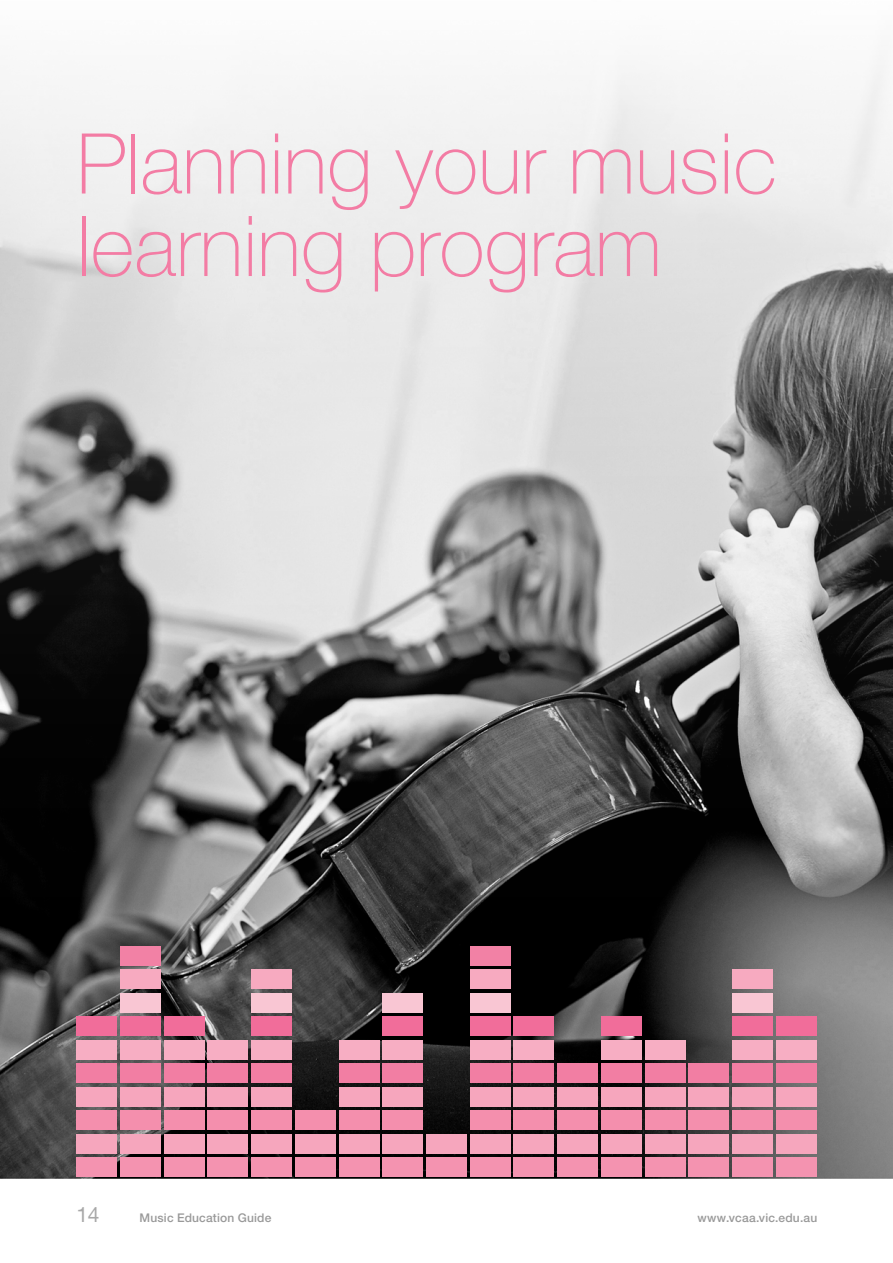
<style>
.page{position:relative;width:893px;height:1263px;background:#fff}
.page>*{position:absolute;margin:0;border:0;box-sizing:border-box;transform-origin:0 0}
.Header_01_pink{font:100 84px/82.5px "Helvetica Neue LT";color:#f37ca4}
.t1{font:21px "Helvetica Neue LT";color:#a8a8a8}
.t2{font:500 12px "Helvetica Neue LT";letter-spacing:.015em;color:#999}
</style>
<div class="page">
<img style="left:0;top:60px;width:893px;height:1119px">
<div style="left:120px;top:946px;width:41px;height:19px;background:#f281a5"></div>
<div style="left:120px;top:970px;width:41px;height:19px;background:#f7aac0"></div>
<div style="left:120px;top:993px;width:41px;height:19px;background:#f9c6d3"></div>
<div style="left:120px;top:1017px;width:41px;height:19px;background:#f16d9a"></div>
<div style="left:120px;top:1040px;width:41px;height:19px;background:#f7aec3"></div>
<div style="left:120px;top:1063px;width:41px;height:20px;background:#f27ea3"></div>
<div style="left:120px;top:1087px;width:41px;height:19px;background:#f6a6bd"></div>
<div style="left:120px;top:1110px;width:41px;height:20px;background:#f48fad"></div>
<div style="left:120px;top:1134px;width:41px;height:19px;background:#f6a6bd"></div>
<div style="left:120px;top:1157px;width:41px;height:19px;background:#f493b0"></div>
<div style="left:164px;top:1017px;width:40px;height:19px;background:#f16d9a"></div>
<div style="left:164px;top:1040px;width:40px;height:19px;background:#f7aec3"></div>
<div style="left:164px;top:1063px;width:40px;height:20px;background:#f27ea3"></div>
<div style="left:164px;top:1087px;width:40px;height:19px;background:#f6a6bd"></div>
<div style="left:164px;top:1110px;width:40px;height:20px;background:#f48fad"></div>
<div style="left:164px;top:1134px;width:40px;height:19px;background:#f6a6bd"></div>
<div style="left:164px;top:1157px;width:40px;height:19px;background:#f493b0"></div>
<div style="left:208px;top:1040px;width:40px;height:19px;background:#f7aec3"></div>
<div style="left:208px;top:1063px;width:40px;height:20px;background:#f27ea3"></div>
<div style="left:208px;top:1087px;width:40px;height:19px;background:#f6a6bd"></div>
<div style="left:208px;top:1110px;width:40px;height:20px;background:#f48fad"></div>
<div style="left:208px;top:1134px;width:40px;height:19px;background:#f6a6bd"></div>
<div style="left:208px;top:1157px;width:40px;height:19px;background:#f493b0"></div>
<div style="left:251px;top:970px;width:41px;height:19px;background:#f7aac0"></div>
<div style="left:251px;top:993px;width:41px;height:19px;background:#f9c6d3"></div>
<div style="left:251px;top:1017px;width:41px;height:19px;background:#f16d9a"></div>
<div style="left:251px;top:1040px;width:41px;height:19px;background:#f7aec3"></div>
<div style="left:251px;top:1063px;width:41px;height:20px;background:#f27ea3"></div>
<div style="left:251px;top:1087px;width:41px;height:19px;background:#f6a6bd"></div>
<div style="left:251px;top:1110px;width:41px;height:20px;background:#f48fad"></div>
<div style="left:251px;top:1134px;width:41px;height:19px;background:#f6a6bd"></div>
<div style="left:251px;top:1157px;width:41px;height:19px;background:#f493b0"></div>
<div style="left:295px;top:1110px;width:41px;height:20px;background:#f48fad"></div>
<div style="left:295px;top:1134px;width:41px;height:19px;background:#f6a6bd"></div>
<div style="left:295px;top:1157px;width:41px;height:19px;background:#f493b0"></div>
<div style="left:339px;top:1040px;width:40px;height:19px;background:#f7aec3"></div>
<div style="left:339px;top:1063px;width:40px;height:20px;background:#f27ea3"></div>
<div style="left:339px;top:1087px;width:40px;height:19px;background:#f6a6bd"></div>
<div style="left:339px;top:1110px;width:40px;height:20px;background:#f48fad"></div>
<div style="left:339px;top:1134px;width:40px;height:19px;background:#f6a6bd"></div>
<div style="left:339px;top:1157px;width:40px;height:19px;background:#f493b0"></div>
<div style="left:383px;top:993px;width:40px;height:19px;background:#f9c6d3"></div>
<div style="left:383px;top:1017px;width:40px;height:19px;background:#f16d9a"></div>
<div style="left:383px;top:1040px;width:40px;height:19px;background:#f7aec3"></div>
<div style="left:383px;top:1063px;width:40px;height:20px;background:#f27ea3"></div>
<div style="left:383px;top:1087px;width:40px;height:19px;background:#f6a6bd"></div>
<div style="left:383px;top:1110px;width:40px;height:20px;background:#f48fad"></div>
<div style="left:383px;top:1134px;width:40px;height:19px;background:#f6a6bd"></div>
<div style="left:383px;top:1157px;width:40px;height:19px;background:#f493b0"></div>
<div style="left:426px;top:1134px;width:41px;height:19px;background:#f6a6bd"></div>
<div style="left:426px;top:1157px;width:41px;height:19px;background:#f493b0"></div>
<div style="left:470px;top:946px;width:40px;height:19px;background:#f281a5"></div>
<div style="left:470px;top:970px;width:40px;height:19px;background:#f7aac0"></div>
<div style="left:470px;top:993px;width:40px;height:19px;background:#f9c6d3"></div>
<div style="left:470px;top:1017px;width:40px;height:19px;background:#f16d9a"></div>
<div style="left:470px;top:1040px;width:40px;height:19px;background:#f7aec3"></div>
<div style="left:470px;top:1063px;width:40px;height:20px;background:#f27ea3"></div>
<div style="left:470px;top:1087px;width:40px;height:19px;background:#f6a6bd"></div>
<div style="left:470px;top:1110px;width:40px;height:20px;background:#f48fad"></div>
<div style="left:470px;top:1134px;width:40px;height:19px;background:#f6a6bd"></div>
<div style="left:470px;top:1157px;width:40px;height:19px;background:#f493b0"></div>
<div style="left:514px;top:1017px;width:40px;height:19px;background:#f16d9a"></div>
<div style="left:514px;top:1040px;width:40px;height:19px;background:#f7aec3"></div>
<div style="left:514px;top:1063px;width:40px;height:20px;background:#f27ea3"></div>
<div style="left:514px;top:1087px;width:40px;height:19px;background:#f6a6bd"></div>
<div style="left:514px;top:1110px;width:40px;height:20px;background:#f48fad"></div>
<div style="left:514px;top:1134px;width:40px;height:19px;background:#f6a6bd"></div>
<div style="left:514px;top:1157px;width:40px;height:19px;background:#f493b0"></div>
<div style="left:557px;top:1063px;width:41px;height:20px;background:#f27ea3"></div>
<div style="left:557px;top:1087px;width:41px;height:19px;background:#f6a6bd"></div>
<div style="left:557px;top:1110px;width:41px;height:20px;background:#f48fad"></div>
<div style="left:557px;top:1134px;width:41px;height:19px;background:#f6a6bd"></div>
<div style="left:557px;top:1157px;width:41px;height:19px;background:#f493b0"></div>
<div style="left:601px;top:1017px;width:41px;height:19px;background:#f16d9a"></div>
<div style="left:601px;top:1040px;width:41px;height:19px;background:#f7aec3"></div>
<div style="left:601px;top:1063px;width:41px;height:20px;background:#f27ea3"></div>
<div style="left:601px;top:1087px;width:41px;height:19px;background:#f6a6bd"></div>
<div style="left:601px;top:1110px;width:41px;height:20px;background:#f48fad"></div>
<div style="left:601px;top:1134px;width:41px;height:19px;background:#f6a6bd"></div>
<div style="left:601px;top:1157px;width:41px;height:19px;background:#f493b0"></div>
<div style="left:645px;top:1040px;width:40px;height:19px;background:#f7aec3"></div>
<div style="left:645px;top:1063px;width:40px;height:20px;background:#f27ea3"></div>
<div style="left:645px;top:1087px;width:40px;height:19px;background:#f6a6bd"></div>
<div style="left:645px;top:1110px;width:40px;height:20px;background:#f48fad"></div>
<div style="left:645px;top:1134px;width:40px;height:19px;background:#f6a6bd"></div>
<div style="left:645px;top:1157px;width:40px;height:19px;background:#f493b0"></div>
<div style="left:689px;top:1063px;width:40px;height:20px;background:#f27ea3"></div>
<div style="left:689px;top:1087px;width:40px;height:19px;background:#f6a6bd"></div>
<div style="left:689px;top:1110px;width:40px;height:20px;background:#f48fad"></div>
<div style="left:689px;top:1134px;width:40px;height:19px;background:#f6a6bd"></div>
<div style="left:689px;top:1157px;width:40px;height:19px;background:#f493b0"></div>
<div style="left:732px;top:970px;width:41px;height:19px;background:#f7aac0"></div>
<div style="left:732px;top:993px;width:41px;height:19px;background:#f9c6d3"></div>
<div style="left:732px;top:1017px;width:41px;height:19px;background:#f16d9a"></div>
<div style="left:732px;top:1040px;width:41px;height:19px;background:#f7aec3"></div>
<div style="left:732px;top:1063px;width:41px;height:20px;background:#f27ea3"></div>
<div style="left:732px;top:1087px;width:41px;height:19px;background:#f6a6bd"></div>
<div style="left:732px;top:1110px;width:41px;height:20px;background:#f48fad"></div>
<div style="left:732px;top:1134px;width:41px;height:19px;background:#f6a6bd"></div>
<div style="left:732px;top:1157px;width:41px;height:19px;background:#f493b0"></div>
<div style="left:776px;top:1017px;width:40px;height:19px;background:#f16d9a"></div>
<div style="left:776px;top:1040px;width:40px;height:19px;background:#f7aec3"></div>
<div style="left:776px;top:1063px;width:40px;height:20px;background:#f27ea3"></div>
<div style="left:776px;top:1087px;width:40px;height:19px;background:#f6a6bd"></div>
<div style="left:776px;top:1110px;width:40px;height:20px;background:#f48fad"></div>
<div style="left:776px;top:1134px;width:40px;height:19px;background:#f6a6bd"></div>
<div style="left:776px;top:1157px;width:40px;height:19px;background:#f493b0"></div>
<div style="left:77px;top:1017px;width:40px;height:19px;background:#f16d9a"></div>
<div style="left:77px;top:1040px;width:40px;height:19px;background:#f7aec3"></div>
<div style="left:77px;top:1063px;width:40px;height:20px;background:#f27ea3"></div>
<div style="left:77px;top:1087px;width:40px;height:19px;background:#f6a6bd"></div>
<div style="left:77px;top:1110px;width:40px;height:20px;background:#f48fad"></div>
<div style="left:77px;top:1134px;width:40px;height:19px;background:#f6a6bd"></div>
<div style="left:77px;top:1157px;width:40px;height:19px;background:#f493b0"></div>
<p class="Header_01_pink" style="left:77px;top:122px;width:702px">Planning your music learning program</p>
<h2 class="t1" style="left:77px;top:1202px;width:24px">14</h2>
<p class="t2" style="left:140px;top:1211px;width:133px">Music Education Guide</p>
<p class="t2" style="left:697px;top:1211px;width:121px">www.vcaa.vic.edu.au</p>
</div>
